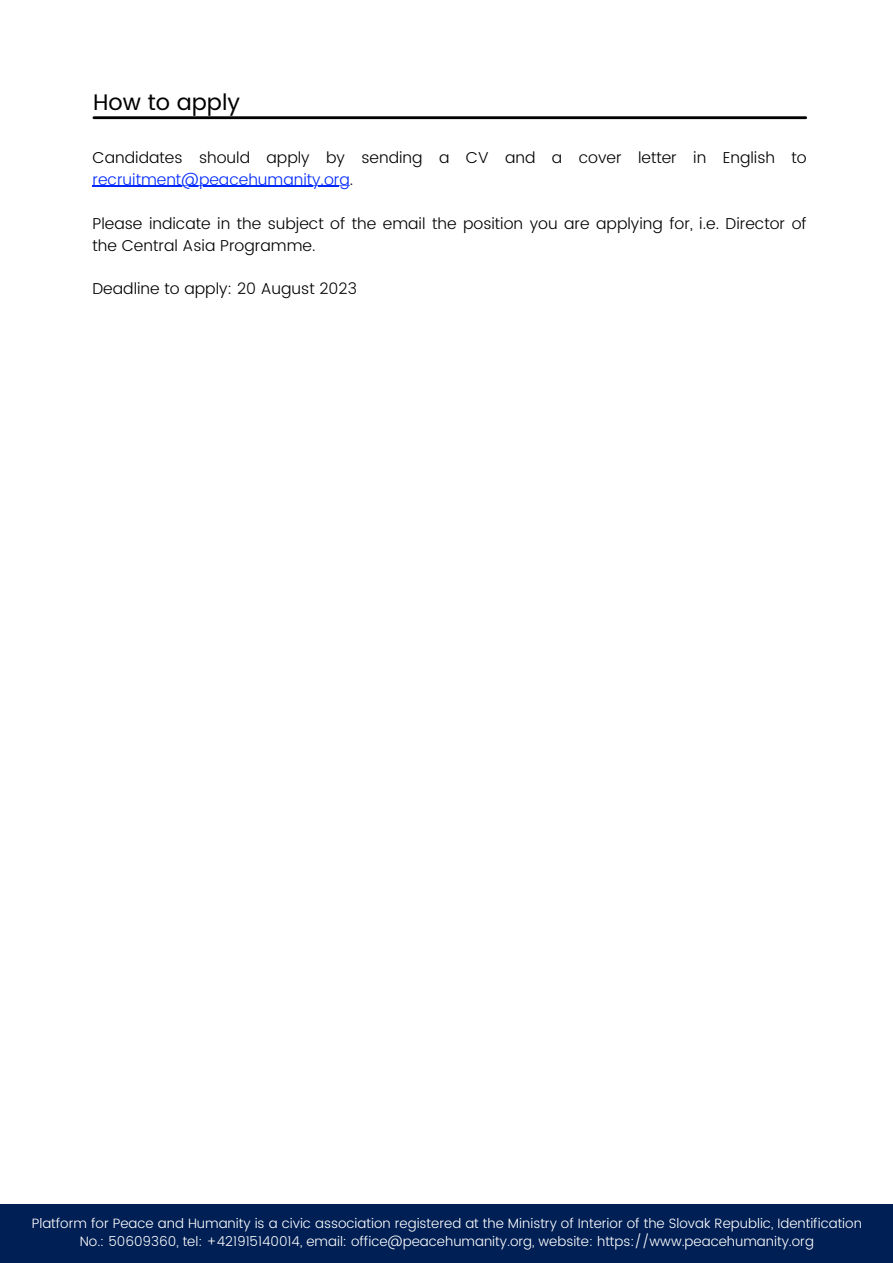
<style>
.page{position:relative;width:893px;height:1263px;background:#fff}
.page>*{position:absolute;margin:0;border:0;box-sizing:border-box;transform-origin:0 0}
.t1{font:22.5px "Poppins";color:#000}
.t2{font:300 15.75px/21.9px "Poppins";color:#000}
.t3{font:300 13.5px "Poppins";color:#fff}
.s1{color:#0029ff}
</style>
<div class="page">
<div style="left:0;top:1204px;width:893px;height:59px;background:#001f54"></div>
<hr style="left:94px;top:116px;width:711px;height:3px;background:#000">
<hr style="left:92px;top:186px;width:258px;height:1px;background:#0029ff">
<p class="t1" style="left:93px;top:89px;width:148px">How to apply</p>
<p class="t2" style="left:92px;top:146px;width:716px">Candidates should apply by sending a CV and a cover letter in English to <span class="s1">recruitment@peacehumanity.org</span>.</p>
<p class="t2" style="left:92px;top:212px;width:715px">Please indicate in the subject of the email the position you are applying for, i.e. Director of the Central Asia Programme.</p>
<p class="t2" style="left:92px;top:278px;width:266px">Deadline to apply: 20 August 2023</p>
<p class="t3" style="left:32px;top:1215px;width:831px">Platform for Peace and Humanity is a civic association registered at the Ministry of Interior of the Slovak Republic, Identification</p>
<p class="t3" style="left:80px;top:1233px;width:736px">No.: 50609360, tel: +421915140014, email: office@peacehumanity.org, website: https://www.peacehumanity.org</p>
</div>
